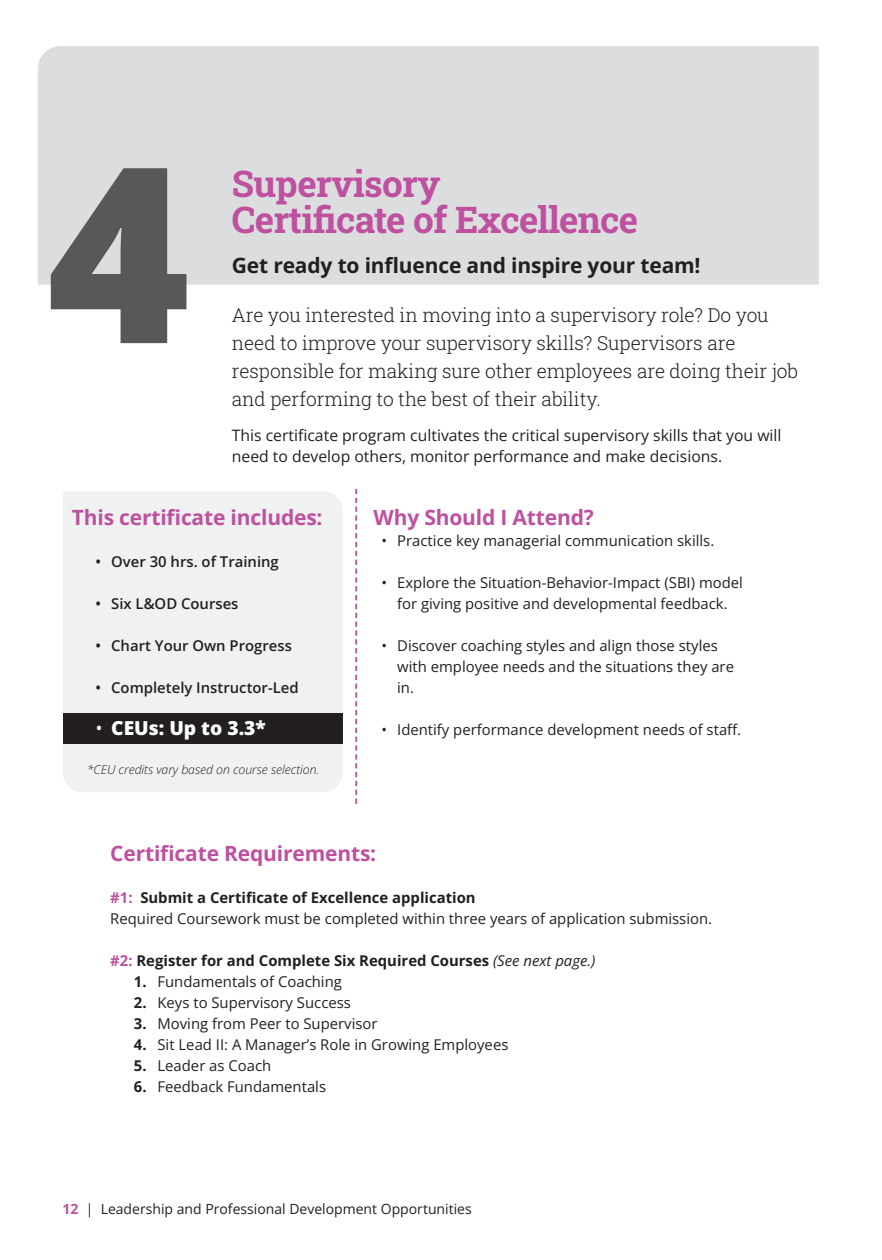
<style>
.page{position:relative;width:882px;height:1260px;background:#fff}
.page>*{position:absolute;margin:0;border:0;box-sizing:border-box;transform-origin:0 0}
.a_head{font:800 245px "Open Sans";color:#57585a}
.Certificate_name_purple{font:700 36.75px "Roboto Slab";letter-spacing:-.02em;color:#be509f}
.B_head_purple{font:700 21px "Open Sans";letter-spacing:-.01em;color:#be509f}
.B_head_purple-2{font:700 21px "Open Sans";letter-spacing:-.01em;color:#231f20}
.Academy_intro{font:300 19.25px/28px "Roboto Slab";letter-spacing:-.005em;color:#231f20}
.t1{font:800 19.25px "Open Sans";color:#fff}
.body{font:15.75px/21px "Open Sans";color:#231f20}
.c_head{font:14.88px/21px "Open Sans";color:#231f20;text-align:center}
.c_head-2{font:700 14.88px "Open Sans";color:#231f20}
.t2{font:600 14.88px "Open Sans";color:#231f20}
.t3{font:14px "Open Sans";color:#231f20}
.footnote{font:italic 300 12.25px "Open Sans";letter-spacing:-.005em;color:#231f20}
.s1{font-weight:400}
.s2{color:#be509f}
.s3{font-weight:400;font-style:italic}
.s4{font-weight:700}
.s5{font-weight:700;color:#be509f}
</style>
<div class="page">
<div style="left:38px;top:46px;width:781px;height:239px;background:#dcdddf"></div>
<div style="left:63px;top:492px;width:280px;height:300px;background:#f0f1f1"></div>
<div style="left:63px;top:713px;width:280px;height:30px;background:#231f20"></div>
<svg style="left:355px;top:489px;width:2px;height:315px"></svg>
<p class="a_head" style="left:47px;top:86px;width:145px">4</p>
<p class="Certificate_name_purple" style="left:232px;top:158px;width:210px">Supervisory</p>
<p class="Certificate_name_purple" style="left:232px;top:195px;width:408px">Certificate of Excellence</p>
<p class="B_head_purple-2" style="left:232px;top:251px;width:470px">Get ready to influence and inspire your team!</p>
<p class="Academy_intro" style="left:232px;top:301px;width:568px">Are you interested in moving into a supervisory role? Do you need to improve your supervisory skills? Supervisors are responsible for making sure other employees are doing their job and performing to the best of their ability.</p>
<p class="body" style="left:232px;top:424px;width:551px">This certificate program cultivates the critical supervisory skills that you will need to develop others, monitor performance and make decisions.</p>
<p class="B_head_purple" style="left:72px;top:503px;width:252px">This certificate includes:</p>
<p class="t2" style="left:95px;top:551px;width:185px">• Over 30 hrs. of Training</p>
<p class="t2" style="left:95px;top:593px;width:145px">• Six L&amp;OD Courses</p>
<p class="t2" style="left:95px;top:635px;width:198px">• Chart Your Own Progress</p>
<p class="t2" style="left:95px;top:677px;width:205px">• Completely Instructor-Led</p>
<p class="t1" style="left:95px;top:715px;width:172px"><span class="s1">•</span> CEUs: Up to 3.3*</p>
<p class="footnote" style="left:87px;top:760px;width:234px">*CEU credits vary based on course selection.</p>
<p class="B_head_purple" style="left:374px;top:503px;width:222px">Why Should I Attend?</p>
<p class="c_head" style="left:381px;top:530px;width:334px">• Practice key managerial communication skills.</p>
<p class="c_head" style="left:381px;top:572px;width:363px">• Explore the Situation-Behavior-Impact (SBI) model for giving positive and developmental feedback.</p>
<p class="c_head" style="left:397px;top:635px;width:338px;text-align:left;text-indent:-16px">• Discover coaching styles and align those styles with employee needs and the situations they are in.</p>
<p class="c_head" style="left:381px;top:719px;width:361px">• Identify performance development needs of staff.</p>
<p class="B_head_purple" style="left:110px;top:839px;width:268px">Certificate Requirements:</p>
<p class="c_head-2" style="left:110px;top:887px;width:367px"><span class="s2">#1:</span> Submit a Certificate of Excellence application</p>
<p class="c_head" style="left:110px;top:908px;width:603px">Required Coursework must be completed within three years of application submission.</p>
<p class="c_head-2" style="left:110px;top:950px;width:487px"><span class="s2">#2:</span> Register for and Complete Six Required Courses <span class="s3">(See next page.)</span></p>
<p class="c_head" style="left:134px;top:971px;width:210px"><span class="s4">1.</span> Fundamentals of Coaching</p>
<p class="c_head" style="left:134px;top:992px;width:219px"><span class="s4">2.</span> Keys to Supervisory Success</p>
<p class="c_head" style="left:134px;top:1013px;width:245px"><span class="s4">3.</span> Moving from Peer to Supervisor</p>
<p class="c_head" style="left:134px;top:1034px;width:376px"><span class="s4">4.</span> Sit Lead II: A Manager’s Role in Growing Employees</p>
<p class="c_head" style="left:134px;top:1055px;width:139px"><span class="s4">5.</span> Leader as Coach</p>
<p class="c_head" style="left:134px;top:1076px;width:194px"><span class="s4">6.</span> Feedback Fundamentals</p>
<p class="t3" style="left:62px;top:1200px;width:411px"><span class="s5">12</span> | Leadership and Professional Development Opportunities</p>
</div>
